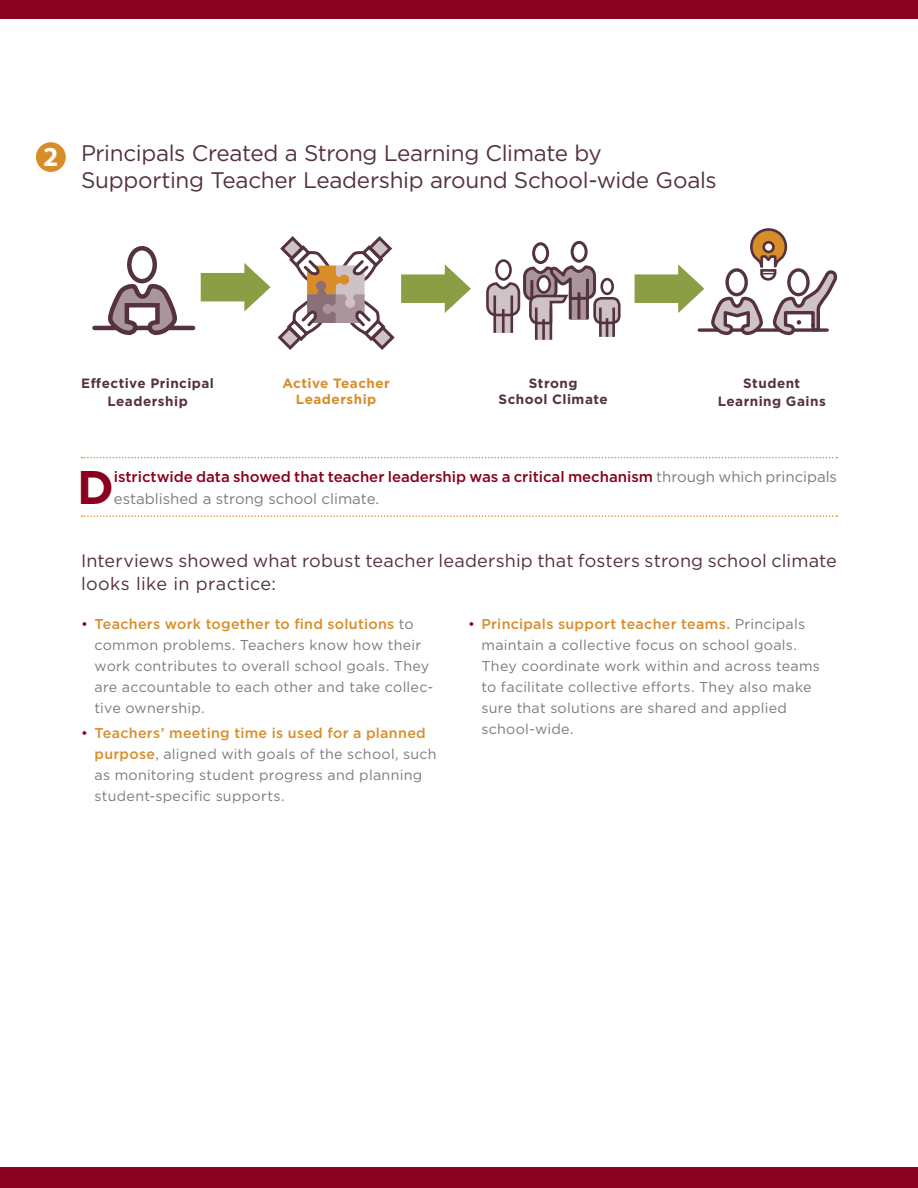
<style>
.page{position:relative;width:918px;height:1188px;background:#fff}
.page>*{position:absolute;margin:0;border:0;box-sizing:border-box;transform-origin:0 0}
.Snap_Opening_Text_2{font:700 47.1px "Gotham";color:#8a011f}
.B_Head{font:700 27.6px "Myriad Pro";color:#fff}
.B_Head-Gotham{font:22.5px/27px "Gotham";letter-spacing:-.015em;color:#54323e}
.Snap_C_Head_2{font:18px/22.5px "Gotham";letter-spacing:.01em;color:#54323e}
.Snap_Opening_Text_2-2{font:500 15px/22.5px "Gotham";color:#8a011f}
.Body_Bullet-Gotham{font:14.25px/21px "Gotham";letter-spacing:.02em;color:#817b75}
.D_Head{font:700 13.5px/18px "Gotham";letter-spacing:.035em;color:#54323e;text-align:center}
.D_Head-2{font:700 13.5px/16.5px "Gotham";letter-spacing:.035em;color:#d98d28;text-align:center}
.s1{font-weight:400;color:#817b75}
.s2{color:#8a011f}
.s3{font-weight:500;color:#d98d28}
</style>
<div class="page">
<div style="left:36px;top:142px;width:30px;height:30px;background:#d98d28;border-radius:50%"></div>
<svg style="left:82px;top:515px;width:755px;height:2px"></svg>
<div style="left:0;top:0;width:918px;height:18px;background:#8a011f"></div>
<div style="left:0;top:1167px;width:918px;height:21px;background:#8a011f"></div>
<svg style="left:699px;top:328px;width:12px;height:4px"></svg>
<div style="left:201px;top:273px;width:54px;height:28px;background:#8a9e44"></div>
<div style="left:635px;top:274px;width:53px;height:29px;background:#8a9e44"></div>
<svg style="left:678px;top:264px;width:26px;height:49px"></svg>
<div style="left:401px;top:274px;width:54px;height:29px;background:#8a9e44"></div>
<svg style="left:445px;top:264px;width:26px;height:49px"></svg>
<hr style="left:94px;top:326px;width:99px;height:4px;background:#54323e">
<div style="left:127px;top:246px;width:30px;height:37px;border:4px solid #54323e;border-radius:50%"></div>
<svg style="left:108px;top:280px;width:73px;height:56px"></svg>
<svg style="left:244px;top:236px;width:151px;height:114px"></svg>
<svg style="left:602px;top:324px;width:10px;height:13px"></svg>
<div style="left:536px;top:319px;width:15px;height:21px;background:#cec2c5"></div>
<div style="left:496px;top:312px;width:15px;height:21px;background:#cec2c5"></div>
<div style="left:495px;top:259px;width:17px;height:22px;border:3px solid #54323e;border-radius:50%"></div>
<hr style="left:493px;top:296px;width:3px;height:37px;background:#54323e">
<hr style="left:510px;top:296px;width:3px;height:37px;background:#54323e">
<hr style="left:502px;top:309px;width:3px;height:24px;background:#54323e">
<div style="left:600px;top:278px;width:14px;height:17px;border:3px solid #54323e;border-radius:50%"></div>
<div style="left:595px;top:298px;width:24px;height:25px;background:#cec2c5;border-radius:7px"></div>
<div style="left:593px;top:297px;width:28px;height:27px;border:3px solid #54323e;border-radius:7px"></div>
<hr style="left:599px;top:308px;width:3px;height:29px;background:#54323e">
<hr style="left:612px;top:308px;width:3px;height:29px;background:#54323e">
<svg style="left:606px;top:318px;width:2px;height:19px"></svg>
<div style="left:532px;top:242px;width:17px;height:22px;border:3px solid #54323e;border-radius:50%"></div>
<hr style="left:535px;top:308px;width:3px;height:32px;background:#54323e">
<hr style="left:550px;top:308px;width:2px;height:32px;background:#54323e">
<hr style="left:542px;top:319px;width:3px;height:21px;background:#54323e">
<div style="left:571px;top:241px;width:17px;height:22px;border:3px solid #54323e;border-radius:50%"></div>
<svg style="left:486px;top:267px;width:112px;height:59px"></svg>
<hr style="left:586px;top:279px;width:3px;height:40px;background:#54323e">
<hr style="left:577px;top:292px;width:3px;height:27px;background:#54323e">
<hr style="left:569px;top:292px;width:3px;height:27px;background:#54323e">
<svg style="left:711px;top:228px;width:126px;height:108px"></svg>
<svg style="left:82px;top:457px;width:755px;height:1px"></svg>
<p class="B_Head" style="left:43px;top:139px;width:17px">2</p>
<p class="B_Head-Gotham" style="left:81px;top:139px;width:637px">Principals Created a Strong Learning Climate by<br>Supporting Teacher Leadership around School-wide Goals</p>
<p class="D_Head" style="left:81px;top:374px;width:134px">Effective Principal<br>Leadership</p>
<p class="D_Head" style="left:499px;top:374px;width:111px;line-height:16.5px">Strong<br>School Climate</p>
<p class="D_Head" style="left:718px;top:374px;width:110px">Student<br>Learning Gains</p>
<p class="D_Head-2" style="left:282px;top:374px;width:109px">Active Teacher<br>Leadership</p>
<p class="Snap_Opening_Text_2" style="left:77px;top:456px;width:38px">D</p>
<p class="Snap_Opening_Text_2-2" style="left:114px;top:465px;width:725px">istrictwide data showed that teacher leadership was a critical mechanism <span class="s1">through which principals established a strong school climate.</span></p>
<p class="Snap_C_Head_2" style="left:81px;top:549px;width:757px">Interviews showed what robust teacher leadership that fosters strong school climate looks like in practice:</p>
<p class="Body_Bullet-Gotham" style="left:94px;top:613px;width:340px;text-indent:-14px"><span class="s2">•</span> <span class="s3">Teachers work together to find solutions</span> to common problems. Teachers know how their work contributes to overall school goals. They are accountable to each other and take collec&shy;tive ownership.</p>
<p class="Body_Bullet-Gotham" style="left:94px;top:722px;width:344px;text-indent:-14px"><span class="s2">•</span> <span class="s3">Teachers’ meeting time is used for a planned purpose</span>, aligned with goals of the school, such as monitoring student progress and planning student-specific supports.</p>
<p class="Body_Bullet-Gotham" style="left:482px;top:613px;width:340px;text-indent:-14px"><span class="s2">•</span> <span class="s3">Principals support teacher teams.</span> Principals maintain a collective focus on school goals.<br>They coordinate work within and across teams to facilitate collective efforts. They also make sure that solutions are shared and applied school-wide.</p>
</div>
